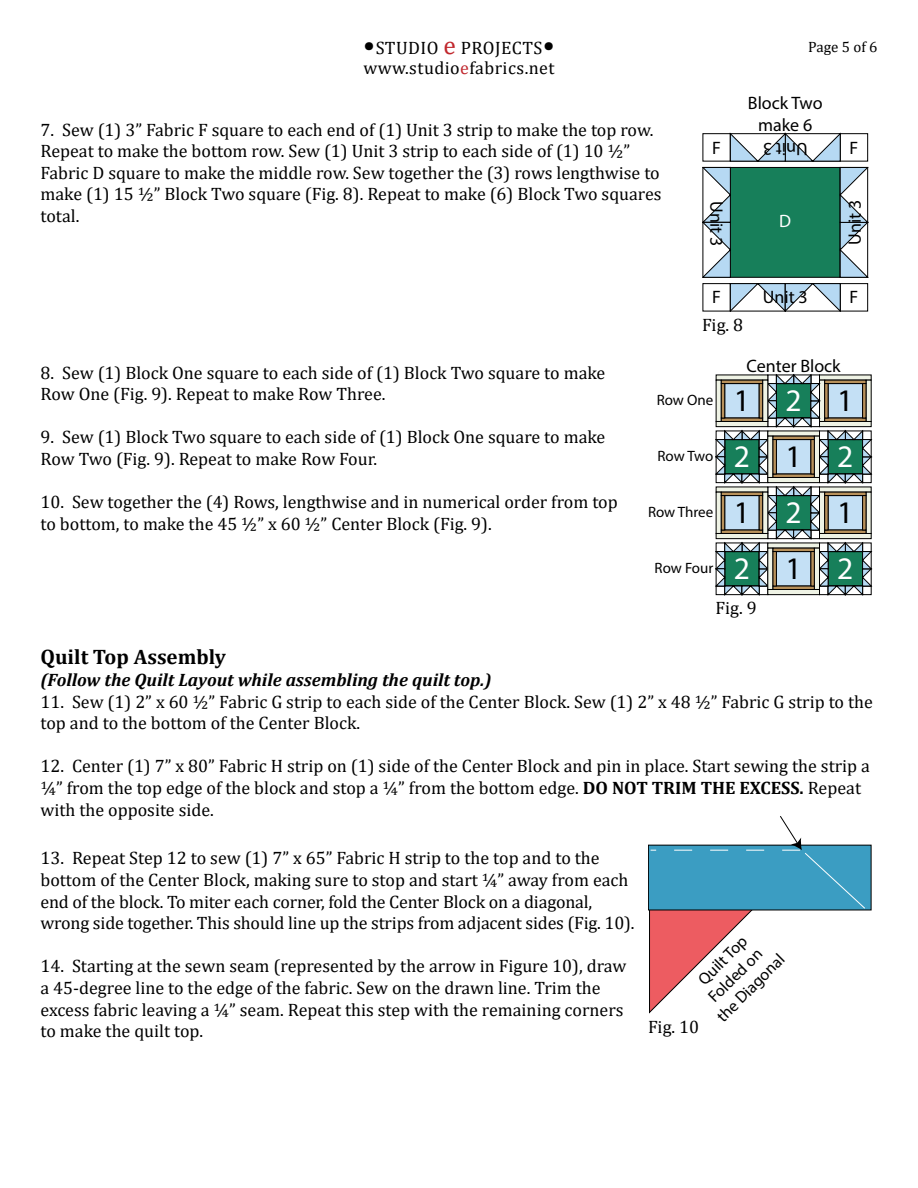
<style>
.page{position:relative;width:918px;height:1188px;background:#fff}
.page>*{position:absolute;margin:0;border:0;box-sizing:border-box;transform-origin:0 0}
.t1{font:31.5px "Myriad Pro";color:#000}
.t2{font:31.5px "Myriad Pro";color:#fff}
.t3{font:700 21px "Cambria";color:#000}
.t4{font:18px/21.6px "Cambria";color:#000}
.t5{font:italic 700 18px "Cambria";color:#000}
.t6{font:18px/21.6px "Myriad Pro";color:#000;text-align:center}
.t7{font:18px "Cambria";letter-spacing:.025em;color:#000}
.t8{font:18px "Myriad Pro";color:#fff}
.t9{font:16.5px/19.8px "Myriad Pro";color:#000;text-align:center}
.t10{font:15px "Myriad Pro";letter-spacing:-.005em;color:#000}
.t11{font:15px "Cambria";color:#000}
.s1{font-size:27px}
.s2{font-size:25.5px;color:#c1272d}
.s3{color:#c0272e}
.s4{font-weight:700}
</style>
<div class="page">
<svg style="left:702px;top:132px;width:167px;height:180px"></svg>
<svg style="left:715px;top:374px;width:158px;height:222px;background:#809e97"></svg>
<div style="left:724px;top:383px;width:36px;height:35px;background:#c4e0f5"></div>
<svg style="left:716px;top:375px;width:52px;height:5px"></svg>
<svg style="left:716px;top:422px;width:52px;height:5px"></svg>
<svg style="left:716px;top:380px;width:5px;height:42px"></svg>
<svg style="left:763px;top:380px;width:5px;height:42px"></svg>
<svg style="left:721px;top:380px;width:42px;height:4px"></svg>
<svg style="left:721px;top:418px;width:42px;height:4px"></svg>
<svg style="left:721px;top:383px;width:4px;height:35px"></svg>
<svg style="left:759px;top:383px;width:4px;height:35px"></svg>
<div style="left:776px;top:551px;width:35px;height:35px;background:#c4e0f5;border:1px solid #000"></div>
<svg style="left:767px;top:543px;width:53px;height:5px"></svg>
<svg style="left:767px;top:590px;width:53px;height:5px"></svg>
<svg style="left:767px;top:548px;width:6px;height:42px"></svg>
<svg style="left:815px;top:548px;width:5px;height:42px"></svg>
<svg style="left:773px;top:548px;width:42px;height:4px"></svg>
<svg style="left:773px;top:586px;width:42px;height:4px"></svg>
<svg style="left:773px;top:551px;width:4px;height:35px"></svg>
<svg style="left:811px;top:551px;width:4px;height:35px"></svg>
<div style="left:828px;top:495px;width:35px;height:35px;background:#c4e0f5;border:1px solid #000"></div>
<svg style="left:819px;top:487px;width:53px;height:5px"></svg>
<svg style="left:819px;top:534px;width:53px;height:5px"></svg>
<svg style="left:819px;top:492px;width:5px;height:42px"></svg>
<svg style="left:866px;top:492px;width:6px;height:42px"></svg>
<svg style="left:824px;top:492px;width:42px;height:4px"></svg>
<svg style="left:824px;top:530px;width:42px;height:4px"></svg>
<svg style="left:824px;top:495px;width:4px;height:35px"></svg>
<svg style="left:862px;top:495px;width:4px;height:35px"></svg>
<svg style="left:649px;top:816px;width:217px;height:198px"></svg>
<p class="t7" style="left:363px;top:37px;width:193px"><span class="s1">•</span>STUDIO <span class="s2">e</span> PROJECTS<span class="s1">•</span></p>
<p class="t11" style="left:808px;top:38px;width:71px">Page 5 of 6</p>
<p class="t7" style="left:363px;top:57px;width:193px">www.studio<span class="s3">e</span>fabrics.net</p>
<p class="t4" style="left:40px;top:118px;width:623px">7. Sew (1) 3” Fabric F square to each end of (1) Unit 3 strip to make the top row.<br>Repeat to make the bottom row. Sew (1) Unit 3 strip to each side of (1) 10 ½” Fabric D square to make the middle row. Sew together the (3) rows lengthwise to make (1) 15 ½” Block Two square (Fig. 8). Repeat to make (6) Block Two squares total.</p>
<p class="t6" style="left:748px;top:92px;width:76px">Block Two make 6</p>
<p class="t6" style="left:712px;top:136px;width:10px">F</p>
<p class="t6" style="left:850px;top:136px;width:10px">F</p>
<p class="t6" style="left:808px;top:160px;width:46px;rotate:-180deg">Unit 3</p>
<p class="t6" style="left:728px;top:201px;width:46px;rotate:90deg">Unit 3</p>
<p class="t6" style="left:844px;top:245px;width:46px;rotate:-90deg">Unit 3</p>
<p class="t8" style="left:779px;top:210px;width:13px">D</p>
<p class="t6" style="left:763px;top:286px;width:46px">Unit 3</p>
<p class="t6" style="left:712px;top:286px;width:10px">F</p>
<p class="t6" style="left:850px;top:286px;width:10px">F</p>
<p class="t4" style="left:702px;top:314px;width:43px">Fig. 8</p>
<p class="t4" style="left:40px;top:361px;width:566px">8. Sew (1) Block One square to each side of (1) Block Two square to make<br>Row One (Fig. 9). Repeat to make Row Three.</p>
<p class="t4" style="left:40px;top:426px;width:566px">9. Sew (1) Block Two square to each side of (1) Block One square to make<br>Row Two (Fig. 9). Repeat to make Row Four.</p>
<p class="t4" style="left:40px;top:491px;width:579px">10. Sew together the (4) Rows, lengthwise and in numerical order from top to bottom, to make the 45 ½” x 60 ½” Center Block (Fig. 9).</p>
<p class="t6" style="left:747px;top:355px;width:96px">Center Block</p>
<p class="t10" style="left:657px;top:391px;width:58px">Row One</p>
<h1 class="t2" style="left:786px;top:381px;width:18px">2</h1>
<h1 class="t1" style="left:734px;top:381px;width:18px">1</h1>
<h1 class="t1" style="left:837px;top:381px;width:18px">1</h1>
<p class="t10" style="left:657px;top:447px;width:57px">Row Two</p>
<h1 class="t2" style="left:734px;top:437px;width:18px">2</h1>
<h1 class="t2" style="left:837px;top:437px;width:18px">2</h1>
<h1 class="t1" style="left:786px;top:437px;width:18px">1</h1>
<p class="t10" style="left:648px;top:503px;width:67px">Row Three</p>
<h1 class="t2" style="left:786px;top:493px;width:18px">2</h1>
<h1 class="t1" style="left:734px;top:493px;width:18px">1</h1>
<h1 class="t1" style="left:837px;top:493px;width:18px">1</h1>
<p class="t10" style="left:655px;top:559px;width:60px">Row Four</p>
<h1 class="t2" style="left:734px;top:549px;width:18px">2</h1>
<h1 class="t2" style="left:837px;top:549px;width:18px">2</h1>
<h1 class="t1" style="left:786px;top:549px;width:18px">1</h1>
<p class="t4" style="left:716px;top:597px;width:43px">Fig. 9</p>
<p class="t3" style="left:40px;top:642px;width:187px">Quilt Top Assembly</p>
<p class="t5" style="left:40px;top:667px;width:453px">(Follow the Quilt Layout while assembling the quilt top.)</p>
<p class="t4" style="left:40px;top:691px;width:834px">11. Sew (1) 2” x 60 ½” Fabric G strip to each side of the Center Block. Sew (1) 2” x 48 ½” Fabric G strip to the top and to the bottom of the Center Block.</p>
<p class="t4" style="left:40px;top:755px;width:831px">12. Center (1) 7” x 80” Fabric H strip on (1) side of the Center Block and pin in place. Start sewing the strip a ¼” from the top edge of the block and stop a ¼” from the bottom edge. <span class="s4">DO NOT TRIM THE EXCESS.</span> Repeat with the opposite side.</p>
<p class="t4" style="left:40px;top:847px;width:596px">13. Repeat Step 12 to sew (1) 7” x 65” Fabric H strip to the top and to the bottom of the Center Block, making sure to stop and start ¼” away from each end of the block. To miter each corner, fold the Center Block on a diagonal, wrong side together. This should line up the strips from adjacent sides (Fig. 10).</p>
<p class="t4" style="left:40px;top:955px;width:587px">14. Starting at the sewn seam (represented by the arrow in Figure 10), draw a 45-degree line to the edge of the fabric. Sew on the drawn line. Trim the excess fabric leaving a ¼” seam. Repeat this step with the remaining corners to make the quilt top.</p>
<p class="t9" style="left:684px;top:984px;width:90px;rotate:-45deg">Quilt Top<br>Folded on the Diagonal</p>
<p class="t4" style="left:648px;top:1016px;width:53px">Fig. 10</p>
</div>
